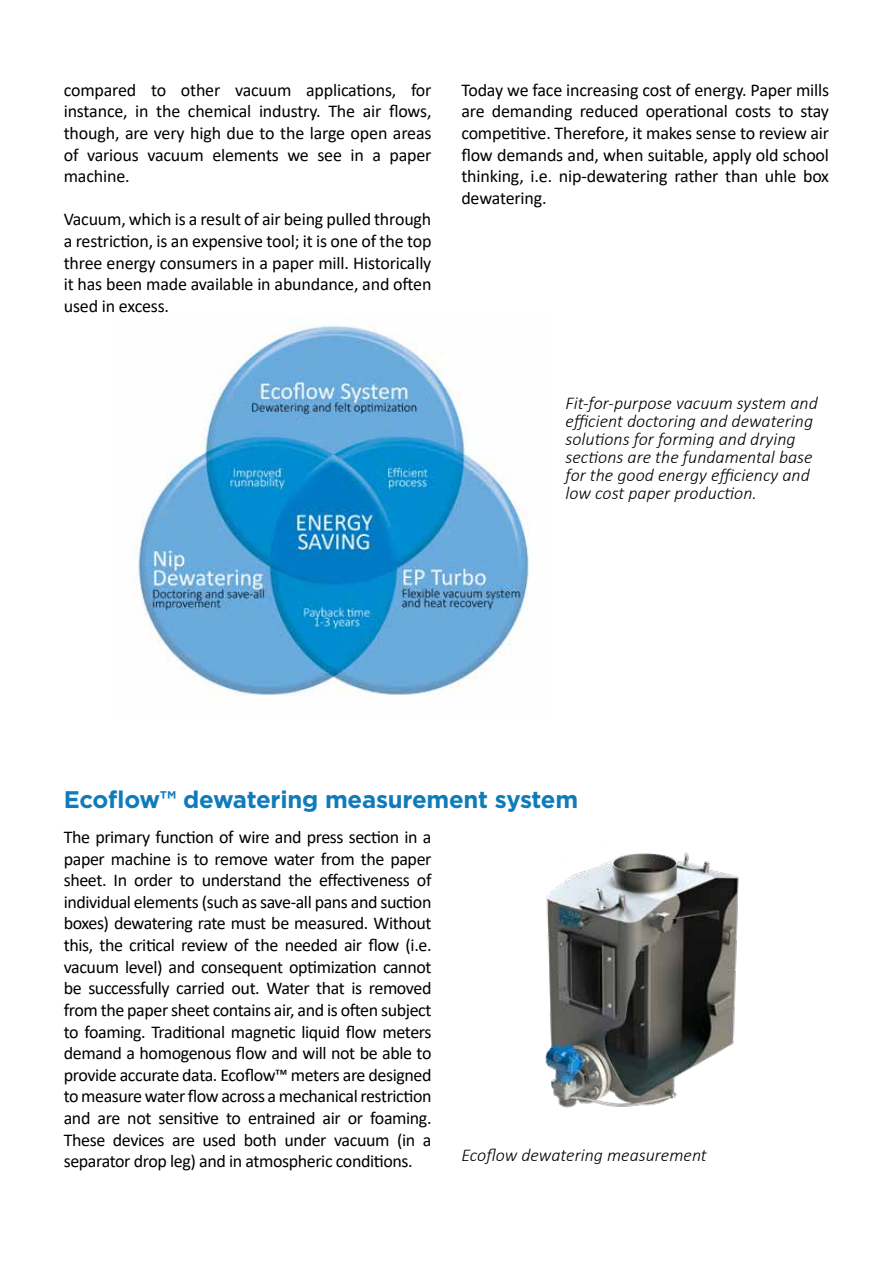
<style>
.page{position:relative;width:893px;height:1263px;background:#fff}
.page>*{position:absolute;margin:0;border:0;box-sizing:border-box;transform-origin:0 0}
.t1{font:700 24px "Gotham";letter-spacing:-.01em;color:#0f7bba}
.t2{font:18px/21.6px "Calibri";letter-spacing:-.01em;color:#000;text-align:justify}
.t3{font:italic 300 18px/18px "Calibri";color:#000}
</style>
<div class="page">
<img style="left:132px;top:325px;width:397px;height:371px">
<img style="left:545px;top:852px;width:194px;height:256px">
<p class="t2" style="left:64px;top:78px;width:369px">compared to other vacuum applications, for instance, in the chemical industry. The air flows, though, are very high due to the large open areas of various vacuum elements we see in a paper machine.</p>
<p class="t2" style="left:64px;top:208px;width:369px">Vacuum, which is a result of air being pulled through a restriction, is an expensive tool; it is one of the top three energy consumers in a paper mill. Historically it has been made available in abundance, and often used in excess.</p>
<p class="t2" style="left:461px;top:78px;width:369px">Today we face increasing cost of energy. Paper mills are demanding reduced operational costs to stay competitive. Therefore, it makes sense to review air flow demands and, when suitable, apply old school thinking, i.e. nip-dewatering rather than uhle box dewatering.</p>
<p class="t3" style="left:566px;top:394px;width:254px">Fit-for-purpose vacuum system and efficient doctoring and dewatering solutions for forming and drying sections are the fundamental base for the good energy efficiency and low cost paper production.</p>
<h1 class="t1" style="left:64px;top:784px;width:516px">Ecoflow™ dewatering measurement system</h1>
<p class="t2" style="left:64px;top:826px;width:369px">The primary function of wire and press section in a paper machine is to remove water from the paper sheet. In order to understand the effectiveness of individual elements (such as save-all pans and suction boxes) dewatering rate must be measured. Without this, the critical review of the needed air flow (i.e. vacuum level) and consequent optimization cannot be successfully carried out. Water that is removed from the paper sheet contains air, and is often subject to foaming. Traditional magnetic liquid flow meters demand a homogenous flow and will not be able to provide accurate data. Ecoflow™ meters are designed to measure water flow across a mechanical restriction and are not sensitive to entrained air or foaming.<br>These devices are used both under vacuum (in a separator drop leg) and in atmospheric conditions.</p>
<p class="t3" style="left:461px;top:1146px;width:247px">Ecoflow dewatering measurement</p>
</div>
